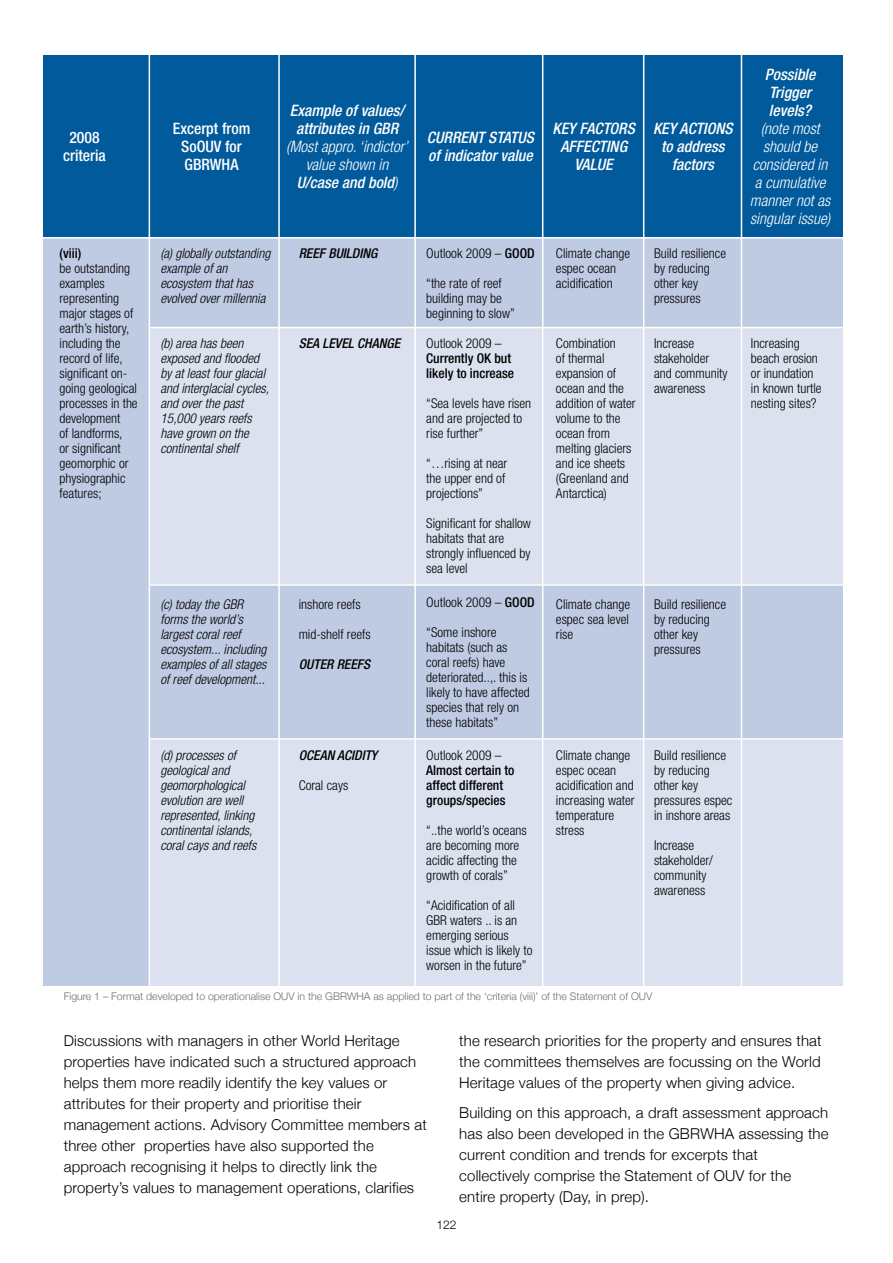
<style>
.page{position:relative;width:893px;height:1263px;background:#fff}
.page>*{position:absolute;margin:0;border:0;box-sizing:border-box;transform-origin:0 0}
.t1{font:italic 500 condensed 15.75px/18px "Helvetica Neue LT Pro";color:#fff;text-align:center}
.t2{font:italic 300 condensed 15.75px/18px "Helvetica Neue LT Pro";color:#fff;text-align:center}
.t3{font:500 condensed 15.75px/18px "Helvetica Neue LT Pro";color:#fff;text-align:center}
.t4{font:300 15px/21px "Helvetica Neue";letter-spacing:.01em;color:#000}
.t5{font:300 condensed 13.5px/15px "Helvetica Neue LT Pro";color:#000}
.t6{font:italic 300 condensed 13.5px/15px "Helvetica Neue LT Pro";color:#000}
.t7{font:500 condensed 13.5px/15px "Helvetica Neue LT Pro";color:#000}
.t8{font:italic 500 condensed 13.5px "Helvetica Neue LT Pro";color:#000}
.t9{font:300 12px "Helvetica Neue";color:#000}
.t10{font:300 10.5px "Helvetica Neue";color:#6d6e71}
.s1{font-weight:500}
</style>
<div class="page">
<div style="left:44px;top:202px;width:799px;height:783px;background:#bfcbe3"></div>
<div style="left:149px;top:739px;width:694px;height:246px;background:#dbe1ef"></div>
<div style="left:150px;top:327px;width:693px;height:257px;background:#dbe1ef"></div>
<div style="left:44px;top:55px;width:799px;height:182px;background:#005a9b"></div>
<hr style="left:0;top:237px;width:893px;height:2px;background:#fff">
<hr style="left:149px;top:327px;width:744px;height:1px;background:#fff">
<hr style="left:149px;top:51px;width:1px;height:939px;background:#fff">
<hr style="left:278px;top:46px;width:2px;height:943px;background:#fff">
<hr style="left:414px;top:46px;width:2px;height:946px;background:#fff">
<hr style="left:542px;top:42px;width:1px;height:952px;background:#fff">
<hr style="left:643px;top:46px;width:1px;height:946px;background:#fff">
<hr style="left:741px;top:42px;width:1px;height:949px;background:#fff">
<hr style="left:149px;top:584px;width:744px;height:2px;background:#fff">
<hr style="left:149px;top:738px;width:744px;height:2px;background:#fff">
<p class="t3" style="left:63px;top:128px;width:44px">2008 criteria</p>
<p class="t3" style="left:173px;top:119px;width:79px">Excerpt from<br>SoOUV for<br>GBRWHA</p>
<p class="t1" style="left:290px;top:101px;width:116px">Example of values/ attributes in GBR</p>
<p class="t2" style="left:286px;top:138px;width:123px">(Most appro. ‘indictor’ value shown in<br><span class="s1">U/case and bold</span>)</p>
<p class="t1" style="left:427px;top:129px;width:109px;text-align:left">CURRENT STATUS of indicator value</p>
<p class="t1" style="left:553px;top:120px;width:84px">KEY FACTORS<br>AFFECTING<br>VALUE</p>
<p class="t1" style="left:653px;top:119px;width:81px">KEY ACTIONS to address factors</p>
<p class="t7" style="left:60px;top:245px;width:23px">(viii)</p>
<p class="t5" style="left:60px;top:260px;width:80px">be outstanding examples representing major stages of earth’s history, including the record of life, significant on&shy;going geological processes in the development<br>of landforms,<br>or significant geomorphic or physiographic features;</p>
<p class="t6" style="left:160px;top:246px;width:111px">(a) globally outstanding example of an ecosystem that has evolved over millennia</p>
<p class="t6" style="left:160px;top:336px;width:110px">(b) area has been exposed and flooded by at least four glacial and interglacial cycles, and over the past<br>15,000 years reefs have grown on the continental shelf</p>
<p class="t6" style="left:160px;top:597px;width:108px">(c) today the GBR forms the world’s largest coral reef ecosystem... including examples of all stages of reef development...</p>
<p class="t6" style="left:160px;top:748px;width:97px">(d) processes of geological and geomorphological evolution are well represented, linking continental islands, coral cays and reefs</p>
<p class="t8" style="left:299px;top:245px;width:80px">REEF BUILDING</p>
<p class="t8" style="left:299px;top:335px;width:103px">SEA LEVEL CHANGE</p>
<p class="t5" style="left:299px;top:596px;width:63px">inshore reefs</p>
<p class="t5" style="left:299px;top:626px;width:73px">mid-shelf reefs</p>
<p class="t8" style="left:299px;top:656px;width:73px">OUTER REEFS</p>
<p class="t8" style="left:299px;top:747px;width:80px">OCEAN ACIDITY</p>
<p class="t5" style="left:299px;top:778px;width:51px">Coral cays</p>
<p class="t5" style="left:426px;top:245px;width:110px">Outlook 2009 – <span class="s1">GOOD</span></p>
<p class="t5" style="left:426px;top:275px;width:90px">“the rate of reef building may be beginning to slow”</p>
<p class="t5" style="left:426px;top:335px;width:77px">Outlook 2009 –</p>
<p class="t7" style="left:426px;top:350px;width:89px">Currently OK but likely to increase</p>
<p class="t5" style="left:426px;top:395px;width:106px">“Sea levels have risen and are projected to rise further”</p>
<p class="t5" style="left:426px;top:455px;width:83px">“…rising at near the upper end of projections”</p>
<p class="t5" style="left:426px;top:515px;width:106px">Significant for shallow habitats that are strongly influenced by sea level</p>
<p class="t5" style="left:426px;top:595px;width:110px">Outlook 2009 – <span class="s1">GOOD</span></p>
<p class="t5" style="left:426px;top:625px;width:105px">“Some inshore habitats (such as coral reefs) have deteriorated..,. this is likely to have affected species that rely on these habitats”</p>
<p class="t5" style="left:426px;top:748px;width:77px">Outlook 2009 –</p>
<p class="t7" style="left:426px;top:763px;width:90px">Almost certain to affect different groups/species</p>
<p class="t5" style="left:426px;top:823px;width:102px">“..the world’s oceans are becoming more acidic affecting the growth of corals”</p>
<p class="t5" style="left:426px;top:898px;width:108px">“Acidification of all<br>GBR waters .. is an emerging serious issue which is likely to worsen in the future”</p>
<p class="t5" style="left:556px;top:245px;width:76px">Climate change espec ocean acidification</p>
<p class="t5" style="left:556px;top:335px;width:81px">Combination<br>of thermal expansion of ocean and the addition of water volume to the ocean from melting glaciers and ice sheets (Greenland and<br>Antarctica)</p>
<p class="t5" style="left:654px;top:245px;width:74px">Build resilience by reducing other key pressures</p>
<p class="t5" style="left:654px;top:335px;width:75px">Increase stakeholder and community awareness</p>
<p class="t5" style="left:556px;top:596px;width:76px;text-align:justify">Climate change espec sea level rise</p>
<p class="t5" style="left:654px;top:596px;width:74px">Build resilience by reducing other key pressures</p>
<p class="t5" style="left:556px;top:748px;width:80px">Climate change espec ocean acidification and increasing water temperature stress</p>
<p class="t5" style="left:654px;top:748px;width:80px">Build resilience by reducing other key pressures espec in inshore areas</p>
<p class="t5" style="left:654px;top:838px;width:60px">Increase stakeholder/ community awareness</p>
<p class="t10" style="left:64px;top:990px;width:590px">Figure 1 – Format developed to operationalise OUV in the GBRWHA as applied to part of the ‘criteria (viii)’ of the Statement of OUV</p>
<p class="t1" style="left:765px;top:65px;width:52px;text-align:left">Possible<br>Trigger levels?</p>
<p class="t2" style="left:750px;top:120px;width:82px">(note most should be considered in a cumulative manner not as singular issue)</p>
<p class="t5" style="left:751px;top:335px;width:72px">Increasing beach erosion or inundation in known turtle nesting sites?</p>
<p class="t4" style="left:64px;top:1030px;width:365px">Discussions with managers in other World Heritage properties have indicated such a structured approach helps them more readily identify the key values or attributes for their property and prioritise their management actions. Advisory Committee members at three other properties have also supported the approach recognising it helps to directly link the property’s values to management operations, clarifies</p>
<p class="t4" style="left:459px;top:1030px;width:364px;text-align:justify">the research priorities for the property and ensures that the committees themselves are focussing on the World Heritage values of the property when giving advice.</p>
<p class="t4" style="left:459px;top:1101px;width:371px">Building on this approach, a draft assessment approach has also been developed in the GBRWHA assessing the current condition and trends for excerpts that collectively comprise the Statement of OUV for the entire property (Day, in prep).</p>
<p class="t9" style="left:436px;top:1217px;width:22px">122</p>
</div>
